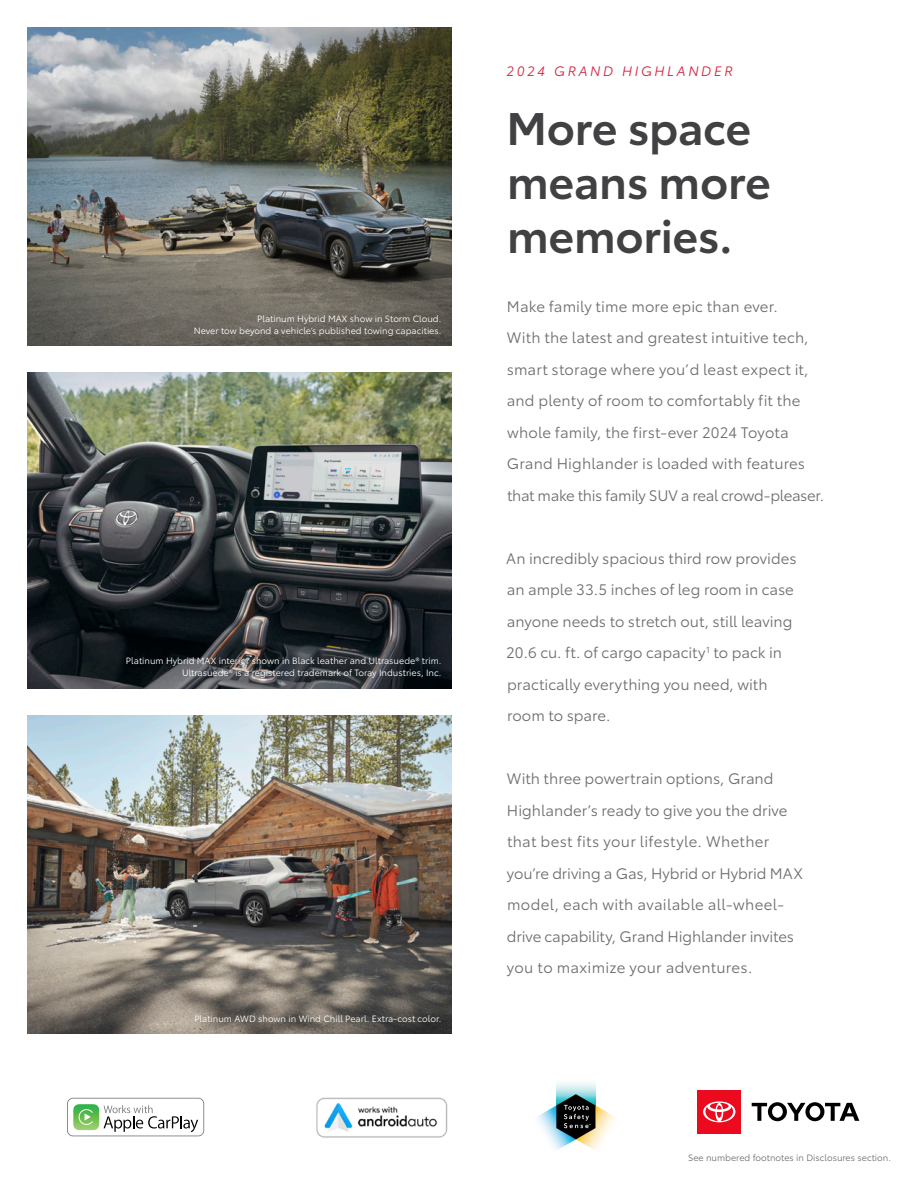
<style>
.page{position:relative;width:918px;height:1188px;background:#fff}
.page>*{position:absolute;margin:0;border:0;box-sizing:border-box;transform-origin:0 0}
._21_Headline{font:600 45px/54px "Toyota Type";letter-spacing:-.01em;color:#414042}
._21_BodyCopy{font:15px/31.5px "Toyota Type";letter-spacing:.005em;color:#6d6e71}
.t1{font:italic 13.5px "Toyota Type";letter-spacing:.2em;color:#d32642}
._21_Cutline{font:9px/12px "Toyota Type";color:#fff;text-align:right}
._21_Cutline_Disc_footnote{font:9px "Toyota Type";color:#6d6e71}
</style>
<div class="page">
<img style="left:27px;top:27px;width:425px;height:319px">
<img style="left:27px;top:372px;width:425px;height:316px">
<img style="left:27px;top:715px;width:425px;height:319px">
<svg style="left:67px;top:1098px;width:137px;height:38px"></svg>
<div style="left:68px;top:1099px;width:135px;height:37px;background:#fff;border-radius:5px"></div>
<svg style="left:104px;top:1105px;width:94px;height:27px"></svg>
<img style="left:73px;top:1104px;width:26px;height:26px">
<svg style="left:79px;top:1109px;width:14px;height:16px"></svg>
<svg style="left:556px;top:1083px;width:39px;height:11px"></svg>
<svg style="left:537px;top:1094px;width:78px;height:57px"></svg>
<svg style="left:752px;top:1102px;width:107px;height:19px"></svg>
<svg style="left:698px;top:1090px;width:43px;height:43px;background:#ed2c3d"></svg>
<img style="left:316px;top:1097px;width:132px;height:41px">
<p class="_21_Cutline" style="left:194px;top:312px;width:249px">Platinum Hybrid MAX show in Storm Cloud.<br>Never tow beyond a vehicle’s published towing capacities.</p>
<p class="_21_Cutline" style="left:126px;top:654px;width:317px">Platinum Hybrid MAX interior shown in Black leather and Ultrasuede® trim.<br>Ultrasuede® is a registered trademark of Toray Industries, Inc.</p>
<p class="_21_Cutline" style="left:194px;top:1012px;width:249px">Platinum AWD shown in Wind Chill Pearl. Extra-cost color.</p>
<p class="t1" style="left:506px;top:61px;width:228px">2024 GRAND HIGHLANDER</p>
<p class="_21_Headline" style="left:506px;top:98px;width:266px">More space means more memories.</p>
<p class="_21_BodyCopy" style="left:507px;top:290px;width:319px">Make family time more epic than ever.<br>With the latest and greatest intuitive tech, smart storage where you’d least expect it, and plenty of room to comfortably fit the whole family, the first-ever 2024 Toyota Grand Highlander is loaded with features that make this family SUV a real crowd-pleaser.</p>
<p class="_21_BodyCopy" style="left:506px;top:542px;width:292px">An incredibly spacious third row provides an ample 33.5 inches of leg room in case anyone needs to stretch out, still leaving 20.6 cu. ft. of cargo capacity<sup>1</sup> to pack in practically everything you need, with room to spare.</p>
<p class="_21_BodyCopy" style="left:507px;top:762px;width:298px">With three powertrain options, Grand Highlander’s ready to give you the drive that best fits your lifestyle. Whether you’re driving a Gas, Hybrid or Hybrid MAX model, each with available all-wheel&shy;drive capability, Grand Highlander invites you to maximize your adventures.</p>
<p class="_21_Cutline_Disc_footnote" style="left:688px;top:1151px;width:204px">See numbered footnotes in Disclosures section.</p>
</div>
